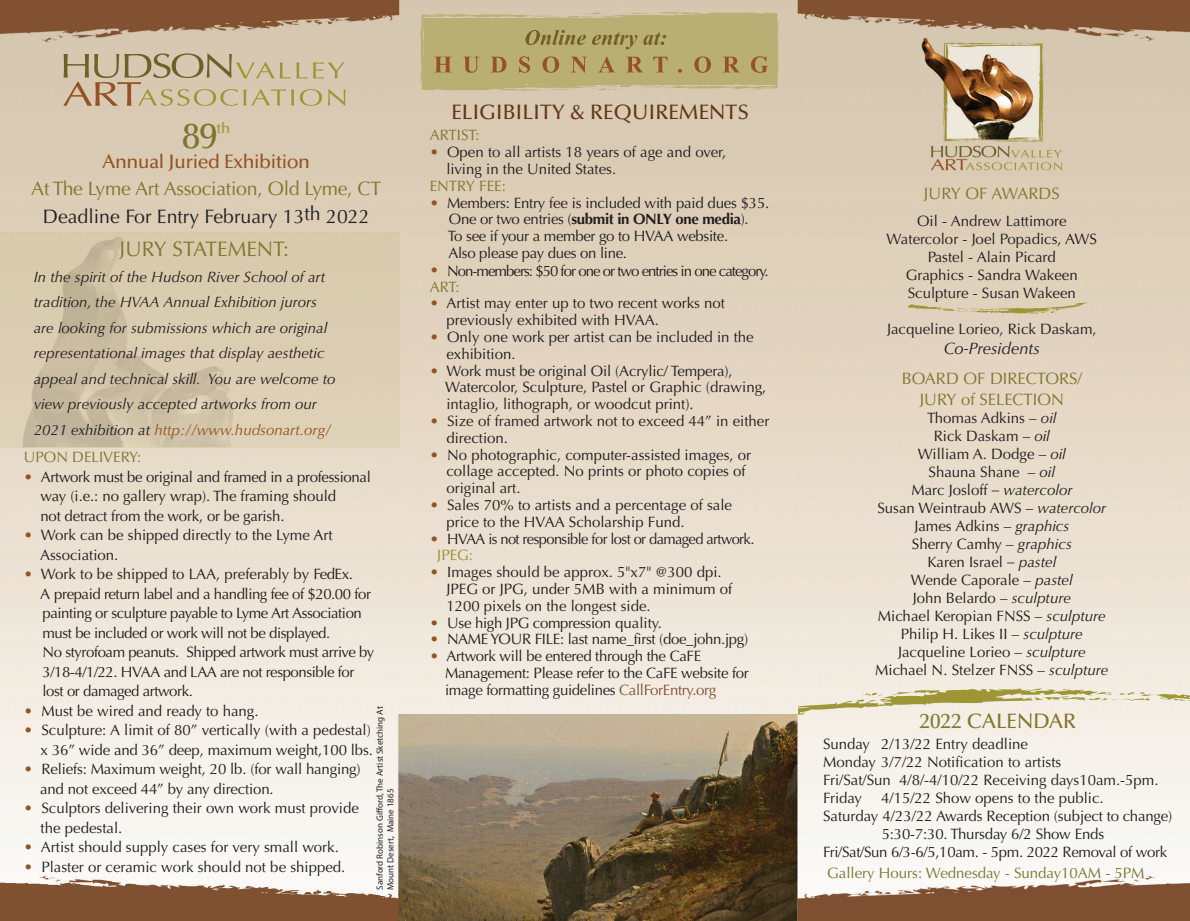
<style>
.page{position:relative;width:1190px;height:921px;background:#fff}
.page>*{position:absolute;margin:0;border:0;box-sizing:border-box;transform-origin:0 0}
.t1{font:500 36px "Optima";color:#7c752e}
.t2{font:500 21px "Optima";color:#603916}
.t3{font:21px "Optima";color:#7f762e}
.t4{font:500 21px "Optima";color:#81772e}
.t5{font:19.5px "Optima";letter-spacing:-.015em;color:#7f762e}
.t6{font:19.5px "Optima";color:#231f20}
.t7{font:500 19.5px "Optima";letter-spacing:-.02em;color:#955222}
.t8{font:16.5px/21px "Optima";color:#7e762e;text-align:center}
.t9{font:italic 16.5px "Optima";color:#211e1e}
.t10{font:15px/18px "Optima";color:#211e1e}
.t11{font:15px/16.8px "Optima";letter-spacing:-.02em;color:#211e1e}
.t12{font:15px/19.5px "Optima";letter-spacing:-.03em;color:#211e1e}
.t13{font:italic 15px/25.5px "Optima";color:#211e1e}
.t14{font:15px/15.3px "Optima";letter-spacing:-.065em;color:#211e1e}
.t15{font:15px/16.8px "Optima";letter-spacing:-.04em;color:#231f20}
.t16{font:15px "Optima";color:#231f20}
.t17{font:15px "Optima";letter-spacing:-.02em;color:#231f20}
.t18{font:15px "Optima";color:#7c752e}
.t19{font:15px "Optima";color:#7f762e}
.t20{font:15px "Optima";color:#7f762d}
.t21{font:500 15px "Optima";color:#9d9635}
.t22{font:9px/10.5px "Myriad Pro";color:#231f20}
.s1{color:#955222}
.s2{font-weight:700}
.s3{color:#7f762e}
.s4{color:#978d3a}
.s5{color:#805231}
.s6{font-style:italic}
</style>
<div class="page">
<img style="left:0;top:0;width:1190px;height:921px">
<svg style="left:798px;top:688px;width:392px;height:27px;background:#dfd8bb"></svg>
<svg style="left:420px;top:12px;width:359px;height:79px;background:#b8aa73"></svg>
<div style="left:0;top:232px;width:400px;height:215px;background:#dacdb2"></div>
<img style="left:23px;top:236px;width:210px;height:211px">
<svg style="left:63px;top:53px;width:283px;height:53px;background:#c8b899"></svg>
<svg style="left:908px;top:303px;width:181px;height:11px;background:#d1c5a0"></svg>
<svg style="left:376px;top:808px;width:7px;height:5px"></svg>
<h2 class="t2" style="left:451px;top:100px;width:299px">ELIGIBILITY &amp; REQUIREMENTS</h2>
<p class="t19" style="left:430px;top:127px;width:52px">ARTIST:</p>
<p class="t10" style="left:446px;top:144px;width:281px;line-height:16.8px;text-indent:-17px"><span class="s1">•</span> Open to all artists 18 years of age and over, living in the United States.</p>
<p class="t19" style="left:430px;top:177px;width:78px">ENTRY FEE:</p>
<p class="t11" style="left:448px;top:194px;width:323px;text-indent:-18px"><span class="s1">•</span> Members: Entry fee is included with paid dues $35.<br>One or two entries (<span class="s2">submit in ONLY one media</span>).<br>To see if your a member go to HVAA website.<br>Also please pay dues on line.</p>
<p class="t14" style="left:430px;top:264px;width:341px"><span class="s1">•</span> Non-members: $50 for one or two entries in one category.<br><span class="s3">ART:</span></p>
<p class="t10" style="left:446px;top:295px;width:280px;line-height:16.8px;text-indent:-17px"><span class="s1">•</span> Artist may enter up to two recent works not previously exhibited with HVAA.</p>
<p class="t10" style="left:446px;top:329px;width:309px;line-height:16.8px;text-indent:-17px"><span class="s1">•</span> Only one work per artist can be included in the exhibition.</p>
<p class="t10" style="left:445px;top:362px;width:323px;line-height:16.8px;text-indent:-15px"><span class="s1">•</span> Work must be original Oil (Acrylic/ Tempera),<br>Watercolor, Sculpture, Pastel or Graphic (drawing, intaglio, lithograph, or woodcut print).</p>
<p class="t10" style="left:446px;top:413px;width:324px;line-height:16.8px;text-indent:-17px"><span class="s1">•</span> Size of framed artwork not to exceed 44” in either direction.</p>
<p class="t10" style="left:446px;top:446px;width:306px;line-height:16.8px;text-indent:-17px"><span class="s1">•</span> No photographic, computer-assisted images, or collage accepted. No prints or photo copies of original art.</p>
<p class="t10" style="left:446px;top:497px;width:287px;line-height:16.8px;text-indent:-17px"><span class="s1">•</span> Sales 70% to artists and a percentage of sale price to the HVAA Scholarship Fund.</p>
<p class="t15" style="left:437px;top:530px;width:319px;text-indent:-8px"><span class="s1">•</span> HVAA is not responsible for lost or damaged artwork.<br><span class="s4">JPEG:</span></p>
<p class="t10" style="left:446px;top:564px;width:287px;line-height:16.8px;text-indent:-17px"><span class="s1">•</span> Images should be approx. 5"x7" @300 dpi.<br>JPEG or JPG, under 5MB with a minimum of<br>1200 pixels on the longest side.</p>
<p class="t11" style="left:430px;top:614px;width:234px"><span class="s1">•</span> Use high JPG compression quality.</p>
<p class="t11" style="left:430px;top:631px;width:320px"><span class="s1">•</span> NAME YOUR FILE: last name_first (doe_john.jpg)</p>
<p class="t11" style="left:445px;top:648px;width:305px;text-indent:-15px"><span class="s1">•</span> Artwork will be entered through the CaFE<br>Management: Please refer to the CaFE website for image formatting guidelines <span class="s5">CallForEntry.org</span></p>
<h1 class="t1" style="left:182px;top:116px;width:37px">89</h1>
<p class="t21" style="left:217px;top:120px;width:15px">th</p>
<h3 class="t7" style="left:102px;top:151px;width:209px">Annual Juried Exhibition</h3>
<h3 class="t5" style="left:31px;top:177px;width:351px">At The Lyme Art Association, Old Lyme, CT</h3>
<h3 class="t6" style="left:43px;top:205px;width:328px">Deadline For Entry February 13th 2022</h3>
<p class="t8" style="left:924px;top:183px;width:137px">JURY OF AWARDS</p>
<p class="t10" style="left:886px;top:212px;width:212px;text-align:center">Oil - Andrew Lattimore<br>Watercolor - Joel Popadics, AWS<br>Pastel - Alain Picard<br>Graphics - Sandra Wakeen<br>Sculpture - Susan Wakeen</p>
<p class="t10" style="left:887px;top:320px;width:211px">Jacqueline Lorieo, Rick Daskam,</p>
<p class="t9" style="left:944px;top:338px;width:97px">Co-Presidents</p>
<p class="t8" style="left:902px;top:368px;width:182px">BOARD OF DIRECTORS/<br>JURY of SELECTION</p>
<p class="t10" style="left:875px;top:409px;width:235px;text-align:center">Thomas Adkins – <span class="s6">oil<br></span>Rick Daskam – <span class="s6">oil<br></span>William A. Dodge – <span class="s6">oil<br></span>Shauna Shane – <span class="s6">oil<br></span>Marc Josloff <span class="s6">– watercolor<br></span>Susan Weintraub AWS – <span class="s6">watercolor<br></span>James Adkins – <span class="s6">graphics<br></span>Sherry Camhy – <span class="s6">graphics<br></span>Karen Israel <span class="s6">– pastel<br></span>Wende Caporale – <span class="s6">pastel<br></span>John Belardo – <span class="s6">sculpture<br></span>Michael Keropian FNSS – <span class="s6">sculpture<br></span>Philip H. Likes II – <span class="s6">sculpture<br></span>Jacqueline Lorieo – <span class="s6">sculpture<br></span>Michael N. Stelzer FNSS – <span class="s6">sculpture</span></p>
<h2 class="t3" style="left:120px;top:237px;width:171px">JURY STATEMENT:</h2>
<p class="t13" style="left:34px;top:264px;width:303px">In the spirit of the Hudson River School of art tradition, the HVAA Annual Exhibition jurors are looking for submissions which are original representational images that display aesthetic appeal and technical skill. You are welcome to view previously accepted artworks from our 2021 exhibition at <span class="s1">http://www.hudsonart.org/</span></p>
<p class="t20" style="left:24px;top:448px;width:119px">UPON DELIVERY:</p>
<p class="t10" style="left:40px;top:467px;width:332px;line-height:19.5px;text-indent:-16px"><span class="s1">•</span> Artwork must be original and framed in a professional way (i.e.: no gallery wrap). The framing should<br>not detract from the work, or be garish.</p>
<p class="t10" style="left:40px;top:525px;width:294px;line-height:19.5px;text-indent:-16px"><span class="s1">•</span> Work can be shipped directly to the Lyme Art<br>Association.</p>
<p class="t12" style="left:40px;top:564px;width:336px;text-indent:-16px"><span class="s1">•</span> Work to be shipped to LAA, preferably by FedEx.<br>A prepaid return label and a handling fee of $20.00 for painting or sculpture payable to Lyme Art Association must be included or work will not be displayed.<br>No styrofoam peanuts. Shipped artwork must arrive by 3/18-4/1/22. HVAA and LAA are not responsible for lost or damaged artwork.</p>
<p class="t10" style="left:24px;top:702px;width:236px"><span class="s1">•</span> Must be wired and ready to hang.</p>
<p class="t10" style="left:24px;top:720px;width:350px;line-height:19.5px;text-align:right"><span class="s1">•</span> Sculpture: A limit of 80” vertically (with a pedestal) x 36” wide and 36” deep, maximum weight,100 lbs.</p>
<p class="t10" style="left:40px;top:759px;width:322px;line-height:19.5px;text-indent:-16px"><span class="s1">•</span> Reliefs: Maximum weight, 20 lb. (for wall hanging) and not exceed 44” by any direction.</p>
<p class="t10" style="left:41px;top:798px;width:320px;line-height:19.5px;text-indent:-17px"><span class="s1">•</span> Sculptors delivering their own work must provide the pedestal.</p>
<p class="t10" style="left:24px;top:838px;width:316px"><span class="s1">•</span> Artist should supply cases for very small work.</p>
<p class="t10" style="left:24px;top:858px;width:323px"><span class="s1">•</span> Plaster or ceramic work should not be shipped.</p>
<p class="t22" style="left:375px;top:890px;width:185px;rotate:-90deg">Sanford Robinson Gi ord, The Artist Sketching At<br>Mount Desert, Maine 1865</p>
<h2 class="t4" style="left:920px;top:709px;width:158px">2022 CALENDAR</h2>
<p class="t10" style="left:823px;top:735px;width:240px">Sunday 2/13/22 Entry deadline<br>Monday 3/7/22 Notification to artists</p>
<p class="t16" style="left:823px;top:771px;width:337px">Fri/Sat/Sun 4/8/-4/10/22 Receiving days10am.-5pm.</p>
<p class="t10" style="left:823px;top:789px;width:41px">Friday</p>
<p class="t10" style="left:881px;top:789px;width:224px">4/15/22 Show opens to the public.</p>
<p class="t10" style="left:823px;top:807px;width:351px">Saturday 4/23/22 Awards Reception (subject to change)</p>
<p class="t10" style="left:882px;top:825px;width:224px">5:30-7:30. Thursday 6/2 Show Ends</p>
<p class="t17" style="left:823px;top:843px;width:346px">Fri/Sat/Sun 6/3-6/5,10am. - 5pm. 2022 Removal of work</p>
<p class="t18" style="left:827px;top:864px;width:319px">Gallery Hours: Wednesday - Sunday10AM - 5PM</p>
</div>
